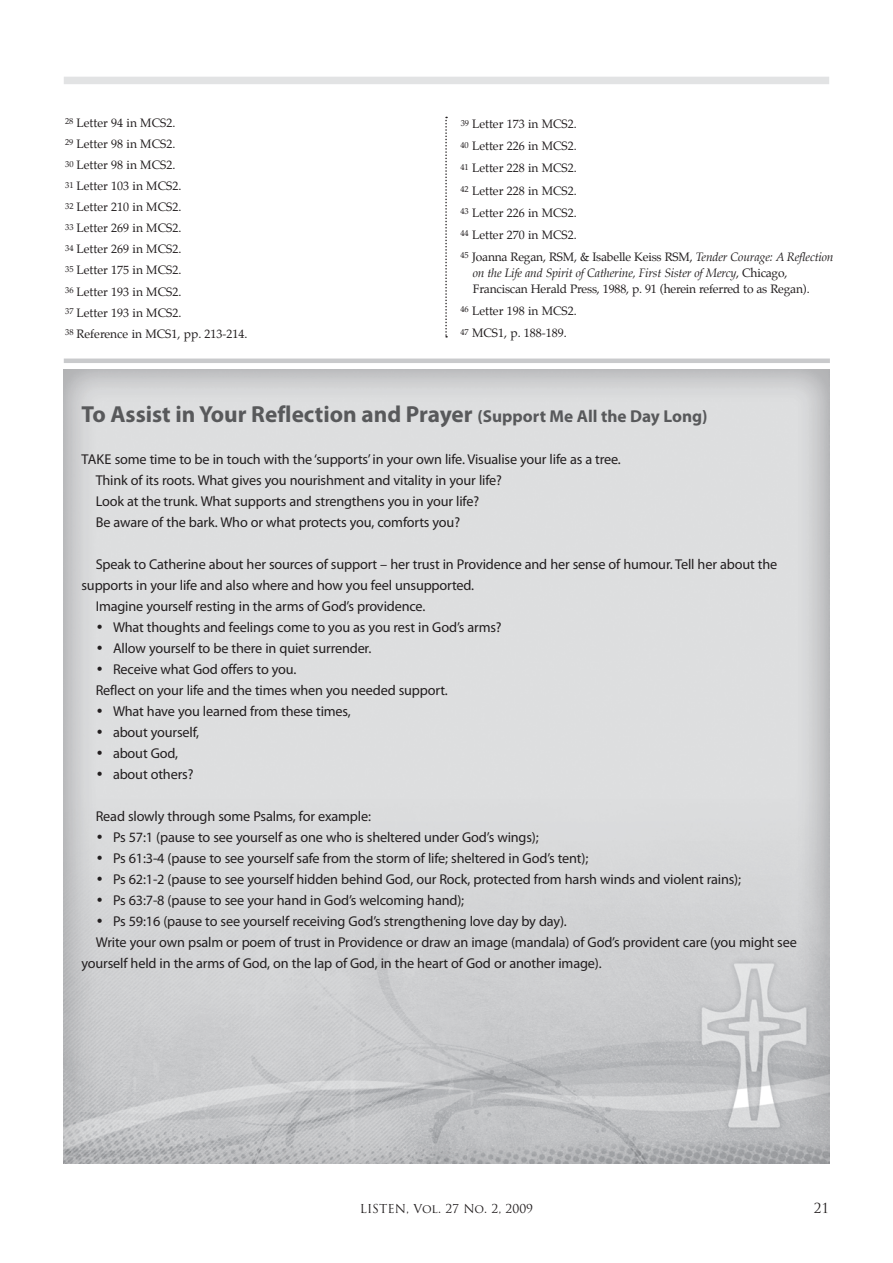
<style>
.page{position:relative;width:893px;height:1263px;background:#fff}
.page>*{position:absolute;margin:0;border:0;box-sizing:border-box;transform-origin:0 0}
.t1{font:700 23.25px "Myriad Pro";color:#58595b}
.t2{font:14.25px/21px "Myriad Pro";letter-spacing:-.01em;color:#221e1f}
.t3{font:13.5px "Trajan Pro";color:#221e1f}
.t4{font:12px/21px "Palatino";color:#221e1f}
.t5{font:12px "Trajan Pro";color:#221e1f}
.s1{font-style:italic}
.s2{font-size:17.25px}
</style>
<div class="page">
<div style="left:64px;top:77px;width:765px;height:7px;background:#e2e3e4"></div>
<svg style="left:445px;top:117px;width:2px;height:220px"></svg>
<div style="left:63px;top:357px;width:767px;height:808px;background:#221e1f;opacity:.15"></div>
<div style="left:64px;top:358px;width:766px;height:5px;background:#c9cacc"></div>
<svg style="left:98px;top:624px;width:4px;height:4px"></svg>
<svg style="left:98px;top:645px;width:4px;height:4px"></svg>
<svg style="left:98px;top:666px;width:4px;height:4px"></svg>
<svg style="left:98px;top:708px;width:4px;height:4px"></svg>
<svg style="left:98px;top:729px;width:4px;height:4px"></svg>
<svg style="left:98px;top:750px;width:4px;height:4px"></svg>
<svg style="left:98px;top:771px;width:4px;height:4px"></svg>
<svg style="left:98px;top:834px;width:4px;height:4px"></svg>
<svg style="left:98px;top:855px;width:4px;height:4px"></svg>
<svg style="left:98px;top:876px;width:4px;height:4px"></svg>
<svg style="left:98px;top:897px;width:4px;height:4px"></svg>
<svg style="left:98px;top:918px;width:4px;height:4px"></svg>
<p class="t4" style="left:65px;top:113px;width:184px"><sup>28</sup> Letter 94 in MCS2.<br><sup>29</sup> Letter 98 in MCS2.<br><sup>30</sup> Letter 98 in MCS2.<br><sup>31</sup> Letter 103 in MCS2.<br><sup>32</sup> Letter 210 in MCS2.<br><sup>33</sup> Letter 269 in MCS2.<br><sup>34</sup> Letter 269 in MCS2.<br><sup>35</sup> Letter 175 in MCS2.<br><sup>36</sup> Letter 193 in MCS2.<br><sup>37</sup> Letter 193 in MCS2.<br><sup>38</sup> Reference in MCS1, pp. 213-214.</p>
<p class="t4" style="left:460px;top:114px;width:375px;line-height:22.2px"><sup>39</sup> Letter 173 in MCS2.<br><sup>40</sup> Letter 226 in MCS2.<br><sup>41</sup> Letter 228 in MCS2.<br><sup>42</sup> Letter 228 in MCS2.<br><sup>43</sup> Letter 226 in MCS2.<br><sup>44</sup> Letter 270 in MCS2.<br><sup>45</sup> Joanna Regan, RSM, &amp; Isabelle Keiss RSM, <span class="s1">Tender Courage: A Reflection</span></p>
<p class="t4" style="left:473px;top:266px;width:338px;line-height:15.9px"><span class="s1">on the Life and Spirit of Catherine, First Sister of Mercy</span>, Chicago,<br>Franciscan Herald Press, 1988, p. 91 (herein referred to as Regan).</p>
<p class="t4" style="left:460px;top:301px;width:118px;line-height:22.2px"><sup>46</sup> Letter 198 in MCS2.<br><sup>47</sup> MCS1, p. 188-189.</p>
<p class="t1" style="left:81px;top:399px;width:628px">To Assist in Your Reflection and Prayer <span class="s2">(Support Me All the Day Long)</span></p>
<p class="t2" style="left:82px;top:448px;width:15px">Take</p>
<p class="t2" style="left:96px;top:448px;width:527px;text-indent:19px">some time to be in touch with the ‘supports’ in your own life. Visualise your life as a tree.<br>Think of its roots. What gives you nourishment and vitality in your life?<br>Look at the trunk. What supports and strengthens you in your life?<br>Be aware of the bark. Who or what protects you, comforts you?</p>
<p class="t2" style="left:96px;top:553px;width:683px">Speak to Catherine about her sources of support – her trust in Providence and her sense of humour. Tell her about the</p>
<p class="t2" style="left:81px;top:574px;width:394px">supports in your life and also where and how you feel unsupported.</p>
<p class="t2" style="left:96px;top:595px;width:331px">Imagine yourself resting in the arms of God’s providence.</p>
<p class="t2" style="left:113px;top:616px;width:390px">What thoughts and feelings come to you as you rest in God’s arms?</p>
<p class="t2" style="left:113px;top:637px;width:260px">Allow yourself to be there in quiet surrender.</p>
<p class="t2" style="left:113px;top:658px;width:185px">Receive what God offers to you.</p>
<p class="t2" style="left:96px;top:679px;width:354px">Reflect on your life and the times when you needed support.</p>
<p class="t2" style="left:113px;top:700px;width:239px">What have you learned from these times,</p>
<p class="t2" style="left:113px;top:721px;width:88px">about yourself,</p>
<p class="t2" style="left:113px;top:742px;width:67px">about God,</p>
<p class="t2" style="left:113px;top:763px;width:82px">about others?</p>
<p class="t2" style="left:96px;top:805px;width:277px">Read slowly through some Psalms, for example:</p>
<p class="t2" style="left:113px;top:826px;width:427px">Ps 57:1 (pause to see yourself as one who is sheltered under God’s wings);</p>
<p class="t2" style="left:113px;top:847px;width:477px">Ps 61:3-4 (pause to see yourself safe from the storm of life; sheltered in God’s tent);</p>
<p class="t2" style="left:113px;top:868px;width:630px">Ps 62:1-2 (pause to see yourself hidden behind God, our Rock, protected from harsh winds and violent rains);</p>
<p class="t2" style="left:113px;top:889px;width:353px">Ps 63:7-8 (pause to see your hand in God’s welcoming hand);</p>
<p class="t2" style="left:113px;top:910px;width:455px">Ps 59:16 (pause to see yourself receiving God’s strengthening love day by day).</p>
<p class="t2" style="left:96px;top:931px;width:703px">Write your own psalm or poem of trust in Providence or draw an image (mandala) of God’s provident care (you might see</p>
<p class="t2" style="left:81px;top:952px;width:522px">yourself held in the arms of God, on the lap of God, in the heart of God or another image).</p>
<p class="t5" style="left:360px;top:1201px;width:175px">LISTEN, VOL. 27 NO. 2, 2009</p>
<p class="t3" style="left:814px;top:1200px;width:17px">21</p>
</div>
